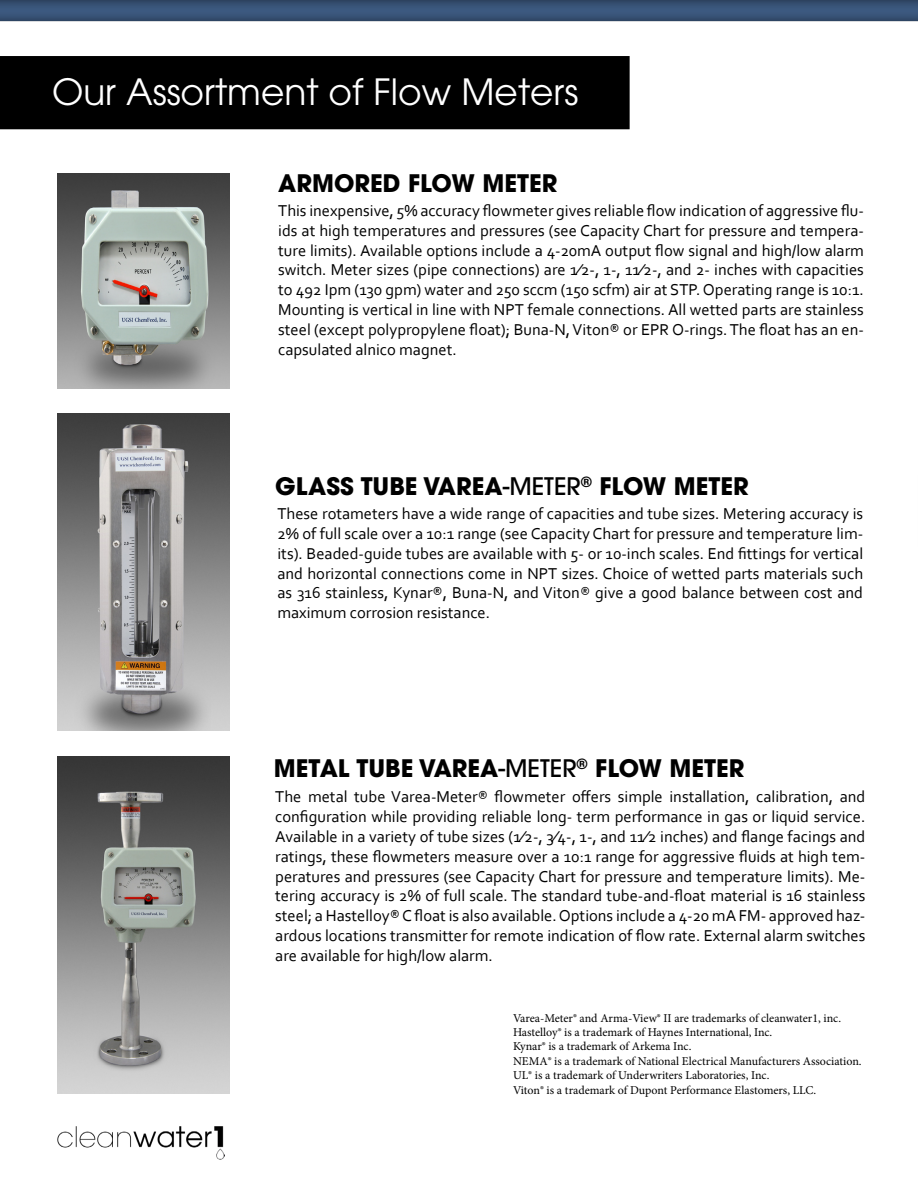
<style>
.page{position:relative;width:918px;height:1188px;background:#fff}
.page>*{position:absolute;margin:0;border:0;box-sizing:border-box;transform-origin:0 0}
.t1{font:36px "ITC Avant Garde Pro";color:#fff}
.t2{font:700 24px "ITC Avant Garde Pro";color:#000}
.t3{font:16.5px/19.8px "Corbel";color:#000;text-align:justify}
.t4{font:12px/14.4px "Minion Pro";letter-spacing:-.005em;color:#000}
.s1{font-weight:500}
</style>
<div class="page">
<div style="left:0;top:0;width:918px;height:23px;background:#000;opacity:.59"></div>
<div style="left:0;top:56px;width:630px;height:73px;background:#000"></div>
<img style="left:58px;top:1126px;width:167px;height:33px">
<img style="left:58px;top:174px;width:171px;height:215px">
<img style="left:58px;top:414px;width:171px;height:316px">
<img style="left:58px;top:757px;width:171px;height:337px">
<h1 class="t1" style="left:52px;top:70px;width:528px">Our Assortment of Flow Meters</h1>
<h2 class="t2" style="left:278px;top:167px;width:281px">ARMORED FLOW METER</h2>
<p class="t3" style="left:278px;top:200px;width:587px">This inexpensive, 5% accuracy flowmeter gives reliable flow indication of aggressive flu&shy;ids at high temperatures and pressures (see Capacity Chart for pressure and tempera&shy;ture limits). Available options include a 4-20mA output flow signal and high/low alarm switch. Meter sizes (pipe connections) are 1⁄2-, 1-, 11⁄2-, and 2- inches with capacities to 492 Ipm (130 gpm) water and 250 sccm (150 scfm) air at STP. Operating range is 10:1.<br>Mounting is vertical in line with NPT female connections. All wetted parts are stainless steel (except polypropylene float); Buna-N, Viton® or EPR O-rings. The float has an en&shy;capsulated alnico magnet.</p>
<h2 class="t2" style="left:275px;top:470px;width:475px">GLASS TUBE VAREA<span class="s1">-METER</span><sup>®</sup> FLOW METER</h2>
<p class="t3" style="left:277px;top:503px;width:587px">These rotameters have a wide range of capacities and tube sizes. Metering accuracy is 2% of full scale over a 10:1 range (see Capacity Chart for pressure and temperature lim&shy;its). Beaded-guide tubes are available with 5- or 10-inch scales. End fittings for vertical and horizontal connections come in NPT sizes. Choice of wetted parts materials such as 316 stainless, Kynar®, Buna-N, and Viton® give a good balance between cost and maximum corrosion resistance.</p>
<h2 class="t2" style="left:274px;top:752px;width:472px">METAL TUBE VAREA<span class="s1">-METER</span><sup>®</sup> FLOW METER</h2>
<p class="t3" style="left:275px;top:787px;width:592px">The metal tube Varea-Meter® flowmeter offers simple installation, calibration, and configuration while providing reliable long- term performance in gas or liquid service.<br>Available in a variety of tube sizes (1⁄2-, 3⁄4-, 1-, and 11⁄2 inches) and flange facings and ratings, these flowmeters measure over a 10:1 range for aggressive fluids at high tem&shy;peratures and pressures (see Capacity Chart for pressure and temperature limits). Me&shy;tering accuracy is 2% of full scale. The standard tube-and-float material is 16 stainless steel; a Hastelloy® C float is also available. Options include a 4-20 mA FM- approved haz&shy;ardous locations transmitter for remote indication of flow rate. External alarm switches are available for high/low alarm.</p>
<p class="t4" style="left:513px;top:1011px;width:350px">Varea-Meter® and Arma-View® II are trademarks of cleanwater1, inc.<br>Hastelloy® is a trademark of Haynes International, Inc.<br>Kynar® is a trademark of Arkema Inc.<br>NEMA® is a trademark of National Electrical Manufacturers Association.<br>UL® is a trademark of Underwriters Laboratories, Inc.<br>Viton® is a trademark of Dupont Performance Elastomers, LLC.</p>
</div>
